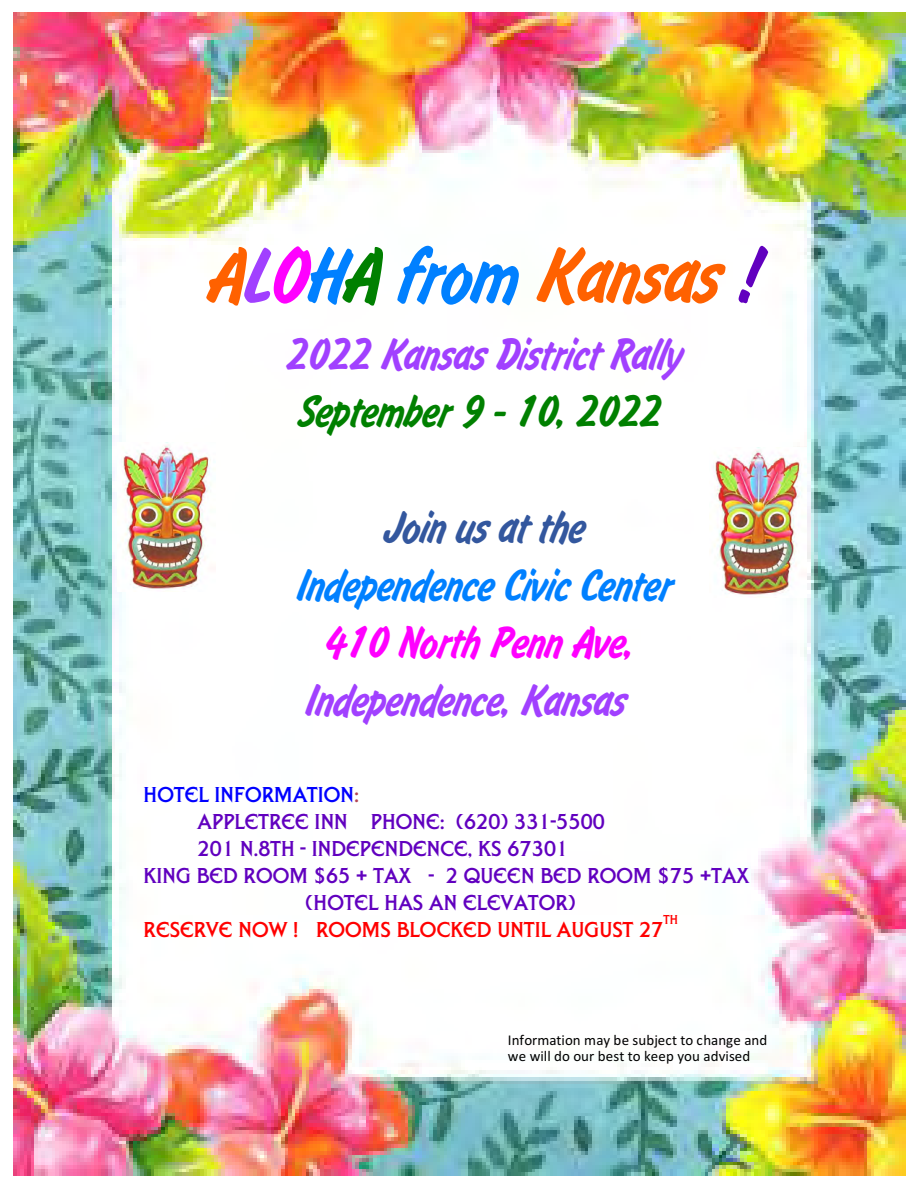
<style>
.page{position:relative;width:918px;height:1188px;background:#fff}
.page>*{position:absolute;margin:0;border:0;box-sizing:border-box;transform-origin:0 0}
.t1{font:84px "Flash D Ligh";color:#ff6100}
.t2{font:48px "Flash D Ligh";color:#a140ff}
.t3{font:48px "Flash D Ligh";color:#0080ff}
.t4{font:48px "Flash D Ligh";color:#008000}
.t5{font:48px "Flash D Ligh";color:#f0f}
.t6{font:48px "Flash D Ligh";color:#33579e}
.t7{font:22.5px "Liberty D";letter-spacing:.01em;color:#6100bf}
.t8{font:22.5px "Liberty D";letter-spacing:.01em;color:#f00}
.t9{font:22.5px "Liberty D";letter-spacing:.01em;color:#00f}
.t10{font:15px/15.5px "Calibri";letter-spacing:.005em;color:#000}
.t11{font:13.5px "Liberty D";color:#f00}
.s1{color:#a140ff}
.s2{color:#f0f}
.s3{color:#0080ff}
.s4{color:#008000}
.s5{color:#6100bf}
.s6{color:#b34554}
</style>
<div class="page">
<img style="left:14px;top:12px;width:892px;height:1163px">
<img style="left:118px;top:442px;width:97px;height:150px">
<img style="left:710px;top:447px;width:97px;height:150px">
<h1 class="t1" style="left:209px;top:239px;width:553px">A<span class="s1">L</span><span class="s2">O</span><span class="s3">H</span><span class="s4">A</span> <span class="s3">from</span> Kansas <span class="s5">!</span></h1>
<h2 class="t2" style="left:287px;top:333px;width:397px">2022 Kansas District Rally</h2>
<h2 class="t4" style="left:298px;top:391px;width:365px">September 9 - 10, 2022</h2>
<h2 class="t6" style="left:384px;top:507px;width:202px">Join us at the</h2>
<h2 class="t3" style="left:297px;top:564px;width:377px">Independence Civic Center</h2>
<h2 class="t5" style="left:325px;top:622px;width:310px">410 North Penn Ave,</h2>
<h2 class="t2" style="left:306px;top:680px;width:322px">Independence, Kansas</h2>
<p class="t9" style="left:144px;top:781px;width:217px">HOTEL INFORMATION<span class="s6">:</span></p>
<p class="t7" style="left:198px;top:808px;width:409px">APPLETREE INN PHONE: (620) 331-5500</p>
<p class="t7" style="left:198px;top:835px;width:372px">201 N.8TH - INDEPENDENCE, KS 67301</p>
<p class="t7" style="left:144px;top:862px;width:607px">KING BED ROOM $65 + TAX - 2 QUEEN BED ROOM $75 +TAX</p>
<p class="t7" style="left:306px;top:889px;width:271px">(HOTEL HAS AN ELEVATOR)</p>
<p class="t8" style="left:144px;top:916px;width:521px">RESERVE NOW ! ROOMS BLOCKED UNTIL AUGUST 27</p>
<p class="t11" style="left:664px;top:911px;width:16px">TH</p>
<p class="t10" style="left:508px;top:1034px;width:261px">Information may be subject to change and we will do our best to keep you advised</p>
</div>
